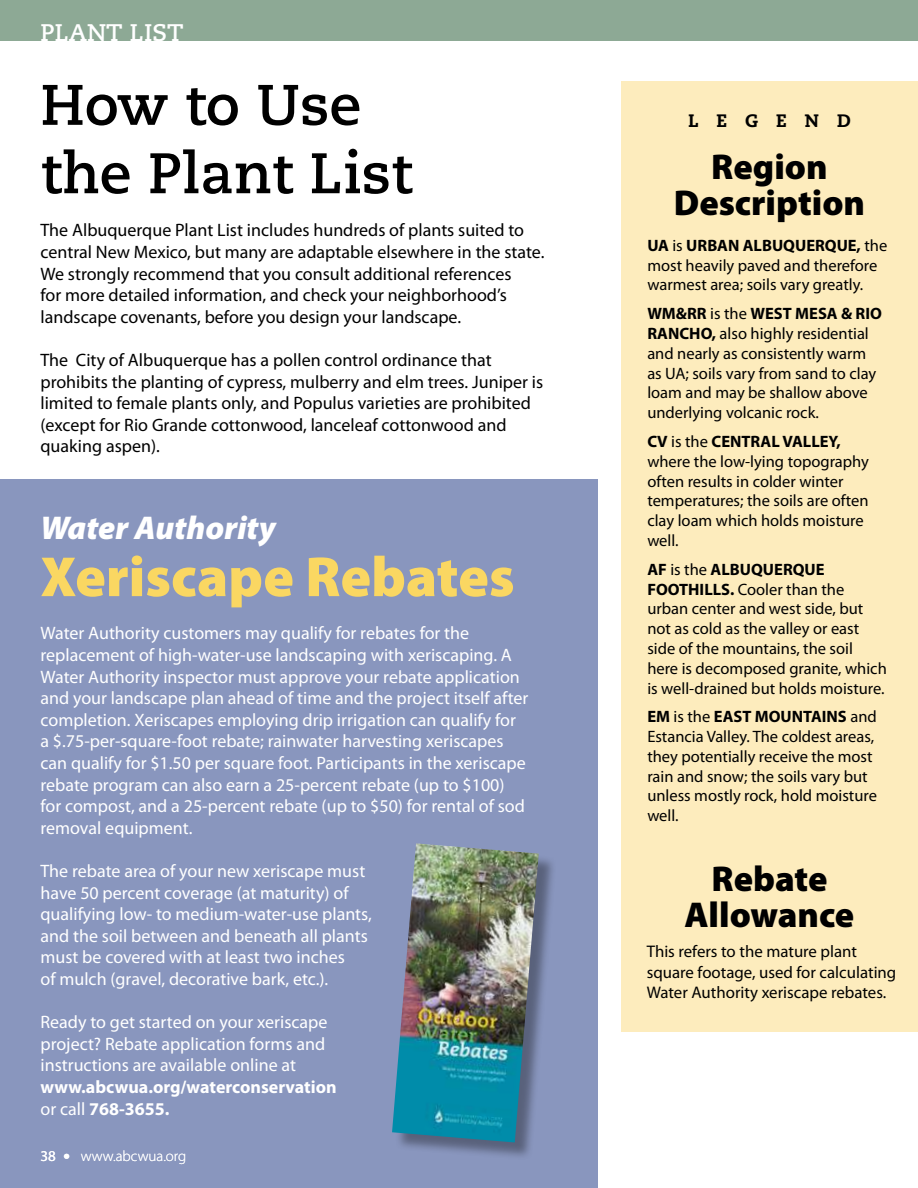
<style>
.page{position:relative;width:918px;height:1188px;background:#fff}
.page>*{position:absolute;margin:0;border:0;box-sizing:border-box;transform-origin:0 0}
.t1{font:700 57px/68.4px "Caecilia LT Std";color:#000}
.t2{font:900 57px "Myriad Pro";color:#fad762}
.t3{font:900 36px/36px "Myriad Pro";color:#000;text-align:center}
.t4{font:italic 900 33px "Myriad Pro";color:#fff}
.t5{font:700 24px "Caecilia LT Std";color:#fff}
.t6{font:18px/21.6px "Myriad Pro";color:#fff}
.t7{font:18px/21.6px "Myriad Pro";color:#000}
.t8{font:700 18px/21.6px "Myriad Pro";color:#fff}
.t9{font:800 18px "Caecilia LT Std";letter-spacing:1em;color:#000}
.t10{font:16.8px/20.2px "Myriad Pro";color:#000}
.t11{font:16.5px/19.8px "Myriad Pro";color:#000}
.t12{font:300 15px "Myriad Pro";color:#fff}
.s1{font-weight:400}
.s2{font-weight:900;font-size:18px}
.s3{font-weight:700}
</style>
<div class="page">
<div style="left:0;top:479px;width:597px;height:709px;background:#8996be"></div>
<div style="left:0;top:0;width:918px;height:40px;background:#8da995"></div>
<div style="left:621px;top:81px;width:297px;height:951px;background:#fdecbd"></div>
<div style="left:394px;top:846px;width:162px;height:314px;background:#000;opacity:.35"></div>
<img style="left:392px;top:843px;width:147px;height:299px">
<h3 class="t5" style="left:40px;top:22px;width:145px">PLANT LIST</h3>
<h1 class="t1" style="left:40px;top:73px;width:373px">How to Use the Plant List</h1>
<p class="t7" style="left:40px;top:221px;width:506px">The Albuquerque Plant List includes hundreds of plants suited to central New Mexico, but many are adaptable elsewhere in the state.<br>We strongly recommend that you consult additional references<br>for more detailed information, and check your neighborhood’s landscape covenants, before you design your landscape.</p>
<p class="t7" style="left:40px;top:351px;width:504px">The City of Albuquerque has a pollen control ordinance that prohibits the planting of cypress, mulberry and elm trees. Juniper is limited to female plants only, and Populus varieties are prohibited (except for Rio Grande cottonwood, lanceleaf cottonwood and quaking aspen).</p>
<h3 class="t4" style="left:40px;top:516px;width:237px">Water Authority</h3>
<h1 class="t2" style="left:40px;top:555px;width:476px">Xeriscape Rebates</h1>
<p class="t6" style="left:40px;top:624px;width:489px">Water Authority customers may qualify for rebates for the replacement of high-water-use landscaping with xeriscaping. A Water Authority inspector must approve your rebate application and your landscape plan ahead of time and the project itself after completion. Xeriscapes employing drip irrigation can qualify for a $.75-per-square-foot rebate; rainwater harvesting xeriscapes can qualify for $1.50 per square foot. Participants in the xeriscape rebate program can also earn a 25-percent rebate (up to $100) for compost, and a 25-percent rebate (up to $50) for rental of sod removal equipment.</p>
<p class="t6" style="left:40px;top:862px;width:333px">The rebate area of your new xeriscape must have 50 percent coverage (at maturity) of qualifying low- to medium-water-use plants, and the soil between and beneath all plants must be covered with at least two inches<br>of mulch (gravel, decorative bark, etc.).</p>
<p class="t6" style="left:40px;top:1013px;width:289px">Ready to get started on your xeriscape project? Rebate application forms and instructions are available online at</p>
<p class="t8" style="left:40px;top:1078px;width:298px">www.abcwua.org/waterconservation <span class="s1">or call</span> 768-3655.</p>
<p class="t12" style="left:40px;top:1150px;width:147px"><span class="s1">38</span> <span class="s2">•</span> www.abcwua.org</p>
<p class="t9" style="left:688px;top:110px;width:164px">LEGEND</p>
<h2 class="t3" style="left:674px;top:152px;width:193px">Region<br>Description</h2>
<p class="t11" style="left:647px;top:237px;width:241px"><span class="s3">UA</span> is <span class="s3">URBAN ALBUQUERQUE,</span> the most heavily paved and therefore warmest area; soils vary greatly.</p>
<p class="t11" style="left:647px;top:305px;width:236px"><span class="s3">WM&amp;RR</span> is the <span class="s3">WEST MESA &amp; RIO<br>RANCHO,</span> also highly residential and nearly as consistently warm as UA; soils vary from sand to clay loam and may be shallow above underlying volcanic rock.</p>
<p class="t11" style="left:647px;top:433px;width:223px"><span class="s3">CV</span> is the <span class="s3">CENTRAL VALLEY, </span>where the low-lying topography often results in colder winter temperatures; the soils are often clay loam which holds moisture well.</p>
<p class="t11" style="left:647px;top:561px;width:241px"><span class="s3">AF</span> is the <span class="s3">ALBUQUERQUE<br>FOOTHILLS.</span> Cooler than the urban center and west side, but not as cold as the valley or east side of the mountains, the soil here is decomposed granite, which is well-drained but holds moisture.</p>
<p class="t11" style="left:647px;top:708px;width:231px"><span class="s3">EM</span> is the <span class="s3">EAST MOUNTAINS</span> and<br>Estancia Valley. The coldest areas, they potentially receive the most rain and snow; the soils vary but unless mostly rock, hold moisture well.</p>
<h2 class="t3" style="left:685px;top:864px;width:171px">Rebate<br>Allowance</h2>
<p class="t10" style="left:647px;top:943px;width:251px">This refers to the mature plant square footage, used for calculating<br>Water Authority xeriscape rebates.</p>
</div>
